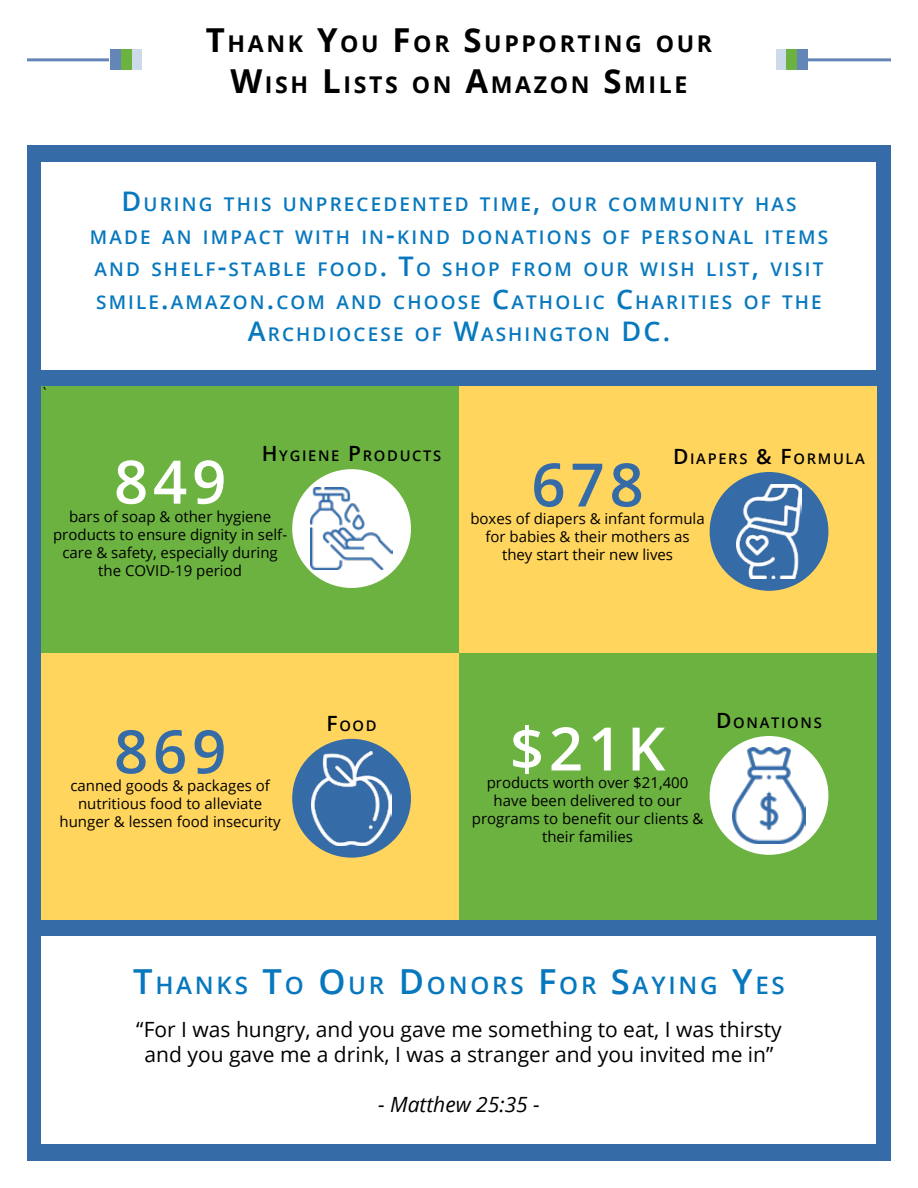
<style>
.page{position:relative;width:918px;height:1188px;background:#fff}
.page>*{position:absolute;margin:0;border:0;box-sizing:border-box;transform-origin:0 0}
.t1{font:600 60px "Open Sans";letter-spacing:.08em;color:#fff}
.t2{font:600 60px "Open Sans";letter-spacing:.08em;color:#356ba7}
.t3{font:600 24.15px "Open Sans";letter-spacing:.115em;color:#0778be}
.t4{font:700 23.1px/40.5px "Open Sans";letter-spacing:.115em;color:#000;text-align:center}
.t5{font:21px/25.2px "Open Sans";color:#000;text-align:center}
.t6{font:italic 21px "Open Sans";color:#000}
.t7{font:600 18.9px/32.4px "Open Sans";letter-spacing:.115em;color:#0778be;text-align:center}
.t8{font:18px "Minion Pro";color:#000}
.t9{font:15px/18px "Open Sans";color:#000;text-align:center}
.t10{font:600 14.7px "Open Sans";letter-spacing:.115em;color:#000}
.s1{font-size:33px}
.s2{font-size:27px}
.s3{font-size:21px}
.s4{font-size:34.5px}
</style>
<div class="page">
<div style="left:27px;top:146px;width:864px;height:1015px;background:#356ba7"></div>
<div style="left:42px;top:386px;width:417px;height:267px;background:#6cb240"></div>
<div style="left:42px;top:162px;width:834px;height:208px;background:#fff"></div>
<div style="left:459px;top:653px;width:417px;height:267px;background:#6cb240"></div>
<div style="left:459px;top:386px;width:417px;height:267px;background:#ffd55d"></div>
<div style="left:42px;top:653px;width:417px;height:267px;background:#ffd55d"></div>
<hr style="left:27px;top:58px;width:864px;height:3px;background:#6485b8">
<div style="left:110px;top:50px;width:698px;height:20px;background:#fff"></div>
<div style="left:132px;top:50px;width:10px;height:20px;background:#cddae9"></div>
<div style="left:121px;top:50px;width:11px;height:20px;background:#6cb240"></div>
<div style="left:110px;top:50px;width:11px;height:20px;background:#6485b8"></div>
<div style="left:776px;top:50px;width:10px;height:20px;background:#cddae9"></div>
<div style="left:786px;top:50px;width:11px;height:20px;background:#6cb240"></div>
<div style="left:797px;top:50px;width:11px;height:20px;background:#6485b8"></div>
<div style="left:42px;top:936px;width:834px;height:208px;background:#fff"></div>
<div style="left:710px;top:472px;width:118px;height:119px;background:#356ba7;border-radius:50%"></div>
<img style="left:736px;top:484px;width:66px;height:94px">
<div style="left:292px;top:739px;width:119px;height:119px;background:#356ba7;border-radius:50%"></div>
<img style="left:312px;top:751px;width:79px;height:94px">
<div style="left:710px;top:736px;width:118px;height:119px;background:#fff;border-radius:50%"></div>
<img style="left:733px;top:747px;width:72px;height:96px">
<div style="left:292px;top:469px;width:119px;height:119px;background:#fff;border-radius:50%"></div>
<img style="left:310px;top:487px;width:83px;height:83px">
<h3 class="t4" style="left:206px;top:23px;width:508px"><span class="s1">T</span>HANK <span class="s1">Y</span>OU <span class="s1">F</span>OR <span class="s1">S</span>UPPORTI NG OUR<br><span class="s1">W</span>ISH <span class="s1">L</span>ISTS ON <span class="s1">A</span>MAZON <span class="s1">S</span>MI LE</h3>
<p class="t8" style="left:42px;top:381px;width:9px">`</p>
<p class="t7" style="left:90px;top:188px;width:738px"><span class="s2">D</span>URING THIS UNPRECEDENTED TIME<span class="s2">,</span> OUR COMMUNITY HAS MADE AN IMPACT WITH IN<span class="s2">-</span>KIND DONATIONS OF PERSONAL ITEMS AND SHELF<span class="s2">-</span>STABLE FOOD<span class="s2">. T</span>O SHOP FROM OUR WISH LIST<span class="s2">,</span> VISIT SMILE<span class="s2">.</span>AMAZON<span class="s2">.</span>COM AND CHOOSE <span class="s2">C</span>ATHOLIC <span class="s2">C</span>HARITIES OF THE <span class="s2">A</span>RCHDIOCESE OF <span class="s2">W</span>ASHINGTON <span class="s2">DC.</span></p>
<p class="t10" style="left:262px;top:446px;width:180px"><span class="s3">H</span>YGIENE <span class="s3">P</span>RODUCTS</p>
<h1 class="t1" style="left:114px;top:441px;width:114px">849</h1>
<p class="t9" style="left:53px;top:507px;width:236px">bars of soap &amp; other hygiene products to ensure dignity in self&shy;care &amp; safety, especially during the COVID-19 period</p>
<p class="t10" style="left:673px;top:449px;width:193px"><span class="s3">D</span> IAPERS <span class="s3">&amp; F</span>ORMULA</p>
<h1 class="t2" style="left:531px;top:444px;width:114px">678</h1>
<p class="t9" style="left:470px;top:510px;width:236px">boxes of diapers &amp; infant formula for babies &amp; their mothers as they start their new lives</p>
<h1 class="t2" style="left:114px;top:710px;width:114px">869</h1>
<p class="t9" style="left:60px;top:777px;width:223px">canned goods &amp; packages of nutritious food to alleviate hunger &amp; lessen food insecurity</p>
<p class="t10" style="left:327px;top:716px;width:52px"><span class="s3">F</span>OOD</p>
<h1 class="t1" style="left:510px;top:708px;width:157px">$21K</h1>
<p class="t9" style="left:472px;top:792px;width:233px">have been delivered to our programs to benefit our clients &amp; their families</p>
<p class="t9" style="left:487px;top:774px;width:203px">products worth over $21,400</p>
<p class="t10" style="left:716px;top:713px;width:106px"><span class="s3">D</span>ONATIONS</p>
<h2 class="t3" style="left:133px;top:968px;width:651px"><span class="s4">T</span>HANKS <span class="s4">T</span>O <span class="s4">O</span>UR <span class="s4">D</span>ONORS <span class="s4">F</span>OR <span class="s4">S</span>AYING <span class="s4">Y</span>ES</h2>
<h3 class="t5" style="left:136px;top:1016px;width:647px">“For I was hungry, and you gave me something to eat, I was thirsty and you gave me a drink, I was a stranger and you invited me in”</h3>
<h3 class="t6" style="left:378px;top:1090px;width:163px">- Matthew 25:35 -</h3>
</div>
